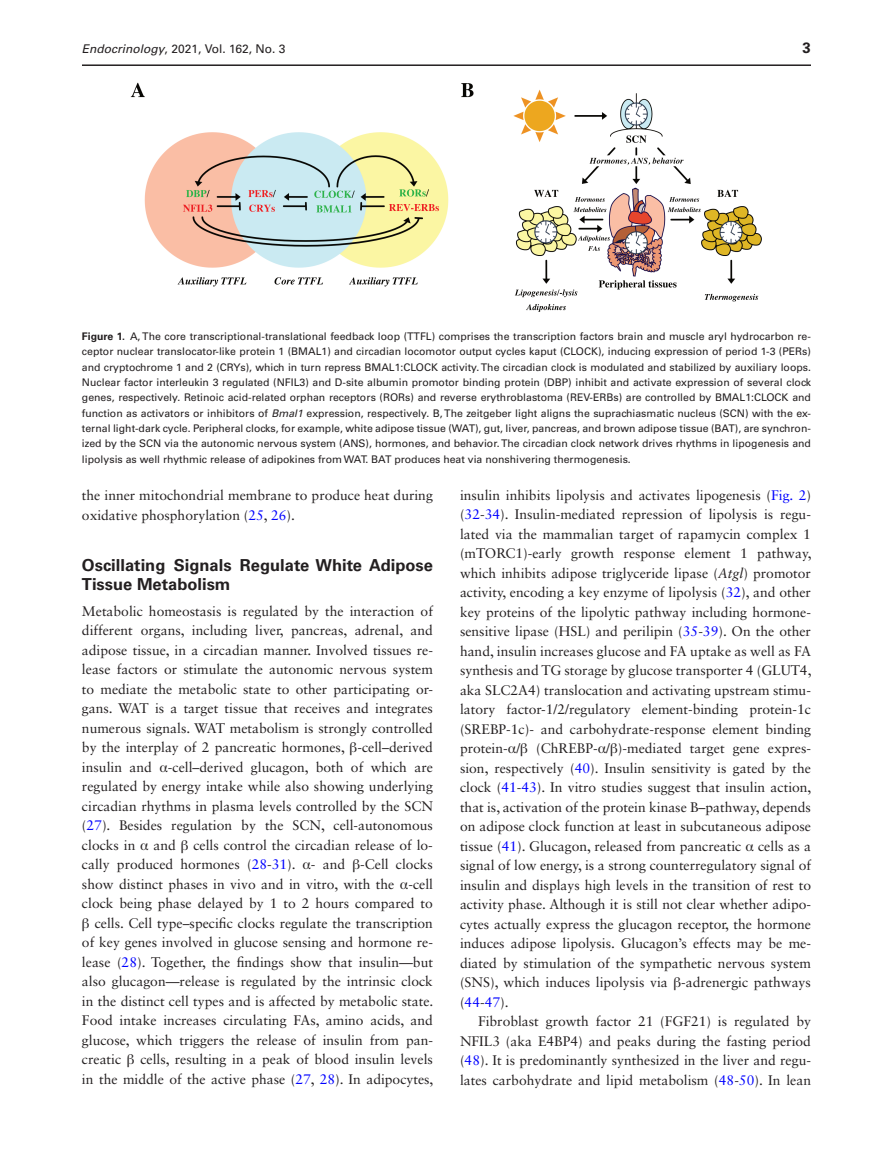
<style>
.page{position:relative;width:893px;height:1174px;background:#fff}
.page>*{position:absolute;margin:0;border:0;box-sizing:border-box;transform-origin:0 0}
.t1{font:700 16.5px/19.5px "Univers LT Std";color:#231f20}
.t2{font:700 15px "Univers LT Std";color:#231f20}
.t3{font:13.8px/19.5px "Sabon LT Std";color:#231f20;text-align:justify}
.t4{font:12px "Univers LT Std";color:#231f20}
.t5{font:10.5px/15.3px "Univers LT Std";color:#231f20;text-align:justify}
.s1{font-style:italic}
.s2{font-weight:700}
.s3{color:#00f}
.s4{font-family:"Gandhari Unicode"}
</style>
<div class="page">
<hr style="left:82px;top:64px;width:729px;height:2px;background:#231f20">
<img style="left:131px;top:82px;width:631px;height:230px">
<p class="t4" style="left:82px;top:42px;width:205px"><span class="s1">Endocrinology</span>, 2021, Vol. 162, No. 3</p>
<p class="t2" style="left:803px;top:39px;width:10px">3</p>
<p class="t5" style="left:82px;top:328px;width:731px"><span class="s2">Figure 1.</span> A, The core transcriptional-translational feedback loop (TTFL) comprises the transcription factors brain and muscle aryl hydrocarbon re&shy;ceptor nuclear translocator-like protein 1 (BMAL1) and circadian locomotor output cycles kaput (CLOCK), inducing expression of period 1-3 (PERs) and cryptochrome 1 and 2 (CRYs), which in turn repress BMAL1:CLOCK activity. The circadian clock is modulated and stabilized by auxiliary loops.<br>Nuclear factor interleukin 3 regulated (NFIL3) and D-site albumin promotor binding protein (DBP) inhibit and activate expression of several clock genes, respectively. Retinoic acid-related orphan receptors (RORs) and reverse erythroblastoma (REV-ERBs) are controlled by BMAL1:CLOCK and function as activators or inhibitors of <span class="s1">Bmal1</span> expression, respectively. B, The zeitgeber light aligns the suprachiasmatic nucleus (SCN) with the ex&shy;ternal light-dark cycle. Peripheral clocks, for example, white adipose tissue (WAT), gut, liver, pancreas, and brown adipose tissue (BAT), are synchron&shy;ized by the SCN via the autonomic nervous system (ANS), hormones, and behavior. The circadian clock network drives rhythms in lipogenesis and lipolysis as well rhythmic release of adipokines from WAT. BAT produces heat via nonshivering thermogenesis.</p>
<p class="t3" style="left:82px;top:485px;width:352px">the inner mitochondrial membrane to produce heat during oxidative phosphorylation (<span class="s3">25</span>, <span class="s3">26</span>).</p>
<p class="t1" style="left:82px;top:555px;width:352px">Oscillating Signals Regulate White Adipose<br>Tissue Metabolism</p>
<p class="t3" style="left:82px;top:601px;width:353px">Metabolic homeostasis is regulated by the interaction of different organs, including liver, pancreas, adrenal, and adipose tissue, in a circadian manner. Involved tissues re&shy;lease factors or stimulate the autonomic nervous system to mediate the metabolic state to other participating or&shy;gans. WAT is a target tissue that receives and integrates numerous signals. WAT metabolism is strongly controlled by the interplay of 2 pancreatic hormones, <span class="s4">β</span>-cell–derived insulin and <span class="s4">α</span>-cell–derived glucagon, both of which are regulated by energy intake while also showing underlying circadian rhythms in plasma levels controlled by the SCN (<span class="s3">27</span>). Besides regulation by the SCN, cell-autonomous clocks in <span class="s4">α</span> and <span class="s4">β</span> cells control the circadian release of lo&shy;cally produced hormones (<span class="s3">28</span>-<span class="s3">31</span>). <span class="s4">α</span>- and <span class="s4">β</span>-Cell clocks show distinct phases in vivo and in vitro, with the <span class="s4">α</span>-cell clock being phase delayed by 1 to 2 hours compared to <span class="s4">β</span> cells. Cell type–specific clocks regulate the transcription of key genes involved in glucose sensing and hormone re&shy;lease (<span class="s3">28</span>). Together, the findings show that insulin—but also glucagon—release is regulated by the intrinsic clock in the distinct cell types and is affected by metabolic state.<br>Food intake increases circulating FAs, amino acids, and glucose, which triggers the release of insulin from pan&shy;creatic <span class="s4">β</span> cells, resulting in a peak of blood insulin levels in the middle of the active phase (<span class="s3">27</span>, <span class="s3">28</span>). In adipocytes,</p>
<p class="t3" style="left:460px;top:485px;width:353px">insulin inhibits lipolysis and activates lipogenesis (<span class="s3">Fig. 2</span>) (<span class="s3">32</span>-<span class="s3">34</span>). Insulin-mediated repression of lipolysis is regu&shy;lated via the mammalian target of rapamycin complex 1 (mTORC1)-early growth response element 1 pathway, which inhibits adipose triglyceride lipase (<span class="s1">Atgl</span>) promotor activity, encoding a key enzyme of lipolysis (<span class="s3">32</span>), and other key proteins of the lipolytic pathway including hormone&shy;sensitive lipase (HSL) and perilipin (<span class="s3">35</span>-<span class="s3">39</span>). On the other hand, insulin increases glucose and FA uptake as well as FA synthesis and TG storage by glucose transporter 4 (GLUT4, aka SLC2A4) translocation and activating upstream stimu&shy;latory factor-1/2/regulatory element-binding protein-1c (SREBP-1c)- and carbohydrate-response element binding protein-<span class="s4">α</span>/<span class="s4">β</span> (ChREBP-<span class="s4">α</span>/<span class="s4">β</span>)-mediated target gene expres&shy;sion, respectively (<span class="s3">40</span>). Insulin sensitivity is gated by the clock (<span class="s3">41</span>-<span class="s3">43</span>). In vitro studies suggest that insulin action, that is, activation of the protein kinase B–pathway, depends on adipose clock function at least in subcutaneous adipose tissue (<span class="s3">41</span>). Glucagon, released from pancreatic <span class="s4">α</span> cells as a signal of low energy, is a strong counterregulatory signal of insulin and displays high levels in the transition of rest to activity phase. Although it is still not clear whether adipo&shy;cytes actually express the glucagon receptor, the hormone induces adipose lipolysis. Glucagon’s effects may be me&shy;diated by stimulation of the sympathetic nervous system (SNS), which induces lipolysis via <span class="s4">β</span>-adrenergic pathways (<span class="s3">44</span>-<span class="s3">47</span>).</p>
<p class="t3" style="left:460px;top:1011px;width:353px;text-indent:18px">Fibroblast growth factor 21 (FGF21) is regulated by NFIL3 (aka E4BP4) and peaks during the fasting period (<span class="s3">48</span>). It is predominantly synthesized in the liver and regu&shy;lates carbohydrate and lipid metabolism (<span class="s3">48</span>-<span class="s3">50</span>). In lean</p>
</div>
